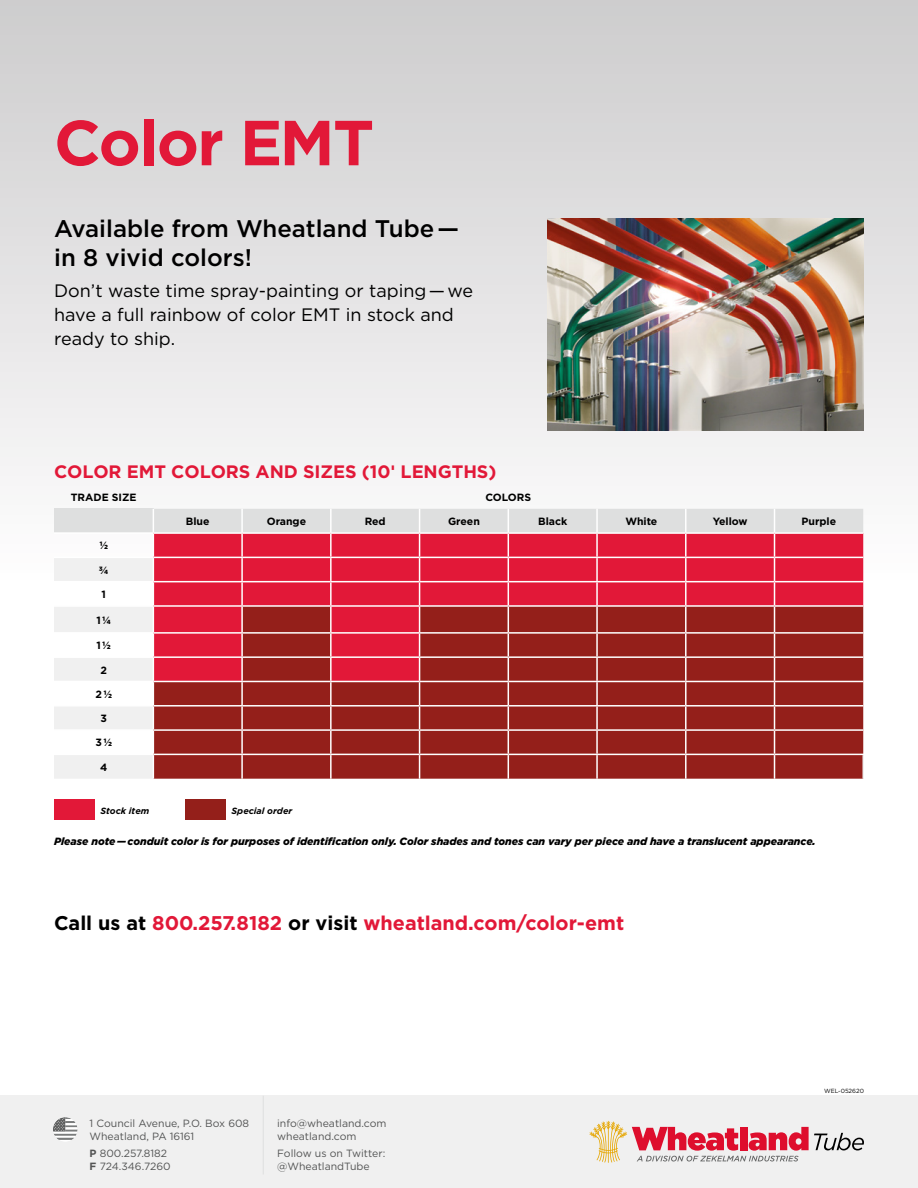
<style>
.page{position:relative;width:918px;height:1188px;background:#fff}
.page>*{position:absolute;margin:0;border:0;box-sizing:border-box;transform-origin:0 0}
.t1{font:700 63.45px "Gotham";letter-spacing:-.025em;color:#e21838}
.t2{font:500 24px/28.8px "Gotham";color:#000}
.t3{font:700 19.8px "Gotham";color:#e21838}
.t4{font:18px/24px "Gotham";color:#000}
.t5{font:700 18px "Gotham";letter-spacing:-.005em;color:#e21838}
.t6{font:10.5px/13.5px "Gotham";color:#535454}
.t7{font:italic 900 10.5px "Gotham";color:#000}
.t8{font:700 10.5px "Gotham";color:#000}
.t9{font:900 10.5px "Gotham";color:#000}
.t10{font:italic 700 9px "Gotham";color:#000}
.t11{font:6px "Gotham";color:#000}
.s1{font-family:"Frutiger LT Std"}
.s2{font-weight:700}
.s3{color:#000}
</style>
<div class="page">
<div style="left:0;top:0;width:918px;height:604px;background:linear-gradient(to bottom,#cdcccd,#fff)"></div>
<img style="left:548px;top:218px;width:316px;height:212px">
<svg style="left:54px;top:509px;width:809px;height:270px;background:#c15259"></svg>
<hr style="left:862px;top:755px;width:2px;height:24px;background:#f0f0f0">
<hr style="left:54px;top:532px;width:99px;height:2px;background:#fff">
<hr style="left:153px;top:532px;width:89px;height:2px;background:#fff">
<hr style="left:242px;top:532px;width:89px;height:2px;background:#fff">
<hr style="left:331px;top:532px;width:89px;height:2px;background:#fff">
<hr style="left:420px;top:532px;width:88px;height:2px;background:#fff">
<hr style="left:508px;top:532px;width:89px;height:2px;background:#fff">
<hr style="left:597px;top:532px;width:89px;height:2px;background:#fff">
<hr style="left:686px;top:532px;width:89px;height:2px;background:#fff">
<hr style="left:775px;top:532px;width:88px;height:2px;background:#fff">
<div style="left:54px;top:800px;width:40px;height:20px;background:#e21838"></div>
<div style="left:185px;top:800px;width:41px;height:20px;background:#941f1a"></div>
<div style="left:0;top:1096px;width:918px;height:92px;background:#f0f0f0"></div>
<hr style="left:263px;top:1096px;width:1px;height:78px;background:#dedfdf">
<svg style="left:53px;top:1117px;width:25px;height:24px"></svg>
<svg style="left:590px;top:1121px;width:274px;height:42px"></svg>
<h1 class="t1" style="left:54px;top:101px;width:322px">Color EMT</h1>
<h2 class="t2" style="left:54px;top:214px;width:406px">Available from Wheatland Tube — in 8 vivid colors!</h2>
<h3 class="t4" style="left:54px;top:278px;width:420px">Don’t waste time spray-painting or taping — we have a full rainbow of color EMT in stock and ready to ship.</h3>
<h3 class="t5" style="left:54px;top:460px;width:444px">COLOR EMT COLORS AND SIZES (10<span class="s1">'</span> LENGTHS)</h3>
<p class="t8" style="left:71px;top:490px;width:67px">TRADE SIZE</p>
<p class="t8" style="left:485px;top:490px;width:47px">COLORS</p>
<p class="t8" style="left:186px;top:514px;width:25px">Blue</p>
<p class="t8" style="left:267px;top:514px;width:41px">Orange</p>
<p class="t8" style="left:365px;top:514px;width:23px">Red</p>
<p class="t8" style="left:448px;top:514px;width:33px">Green</p>
<p class="t8" style="left:538px;top:514px;width:31px">Black</p>
<p class="t8" style="left:625px;top:514px;width:34px">White</p>
<p class="t8" style="left:713px;top:514px;width:36px">Yellow</p>
<p class="t8" style="left:802px;top:514px;width:36px">Purple</p>
<p class="t9" style="left:99px;top:538px;width:10px">1/2</p>
<p class="t9" style="left:99px;top:563px;width:11px">3/4</p>
<p class="t8" style="left:101px;top:587px;width:6px">1</p>
<p class="t9" style="left:96px;top:613px;width:16px"><span class="s2">1</span>1/4</p>
<p class="t9" style="left:96px;top:638px;width:16px"><span class="s2">1</span>1/2</p>
<p class="t8" style="left:100px;top:663px;width:8px">2</p>
<p class="t9" style="left:95px;top:687px;width:18px"><span class="s2">2</span>1/2</p>
<p class="t8" style="left:100px;top:711px;width:8px">3</p>
<p class="t9" style="left:95px;top:735px;width:18px"><span class="s2">3</span>1/2</p>
<p class="t8" style="left:100px;top:760px;width:9px">4</p>
<p class="t10" style="left:100px;top:804px;width:50px">Stock item</p>
<p class="t10" style="left:232px;top:804px;width:62px">Special order</p>
<p class="t7" style="left:54px;top:834px;width:763px">Please note — conduit color is for purposes of identification only. Color shades and tones can vary per piece and have a translucent appearance.</p>
<h3 class="t3" style="left:54px;top:909px;width:572px"><span class="s3">Call us at</span> 800.257.8182 <span class="s3">or visit</span> wheatland.com/color-emt</h3>
<p class="t6" style="left:90px;top:1116px;width:161px">1 Council Avenue, P.O. Box 608<br>Wheatland, PA 16161</p>
<p class="t6" style="left:90px;top:1146px;width:83px"><span class="s2">P</span> 800.257.8182<br><span class="s2">F</span> 724.346.7260</p>
<p class="t6" style="left:277px;top:1116px;width:111px">info@wheatland.com wheatland.com</p>
<p class="t6" style="left:277px;top:1146px;width:110px">Follow us on Twitter: @WheatlandTube</p>
<p class="t11" style="left:824px;top:1087px;width:41px">WEL-052620</p>
</div>
